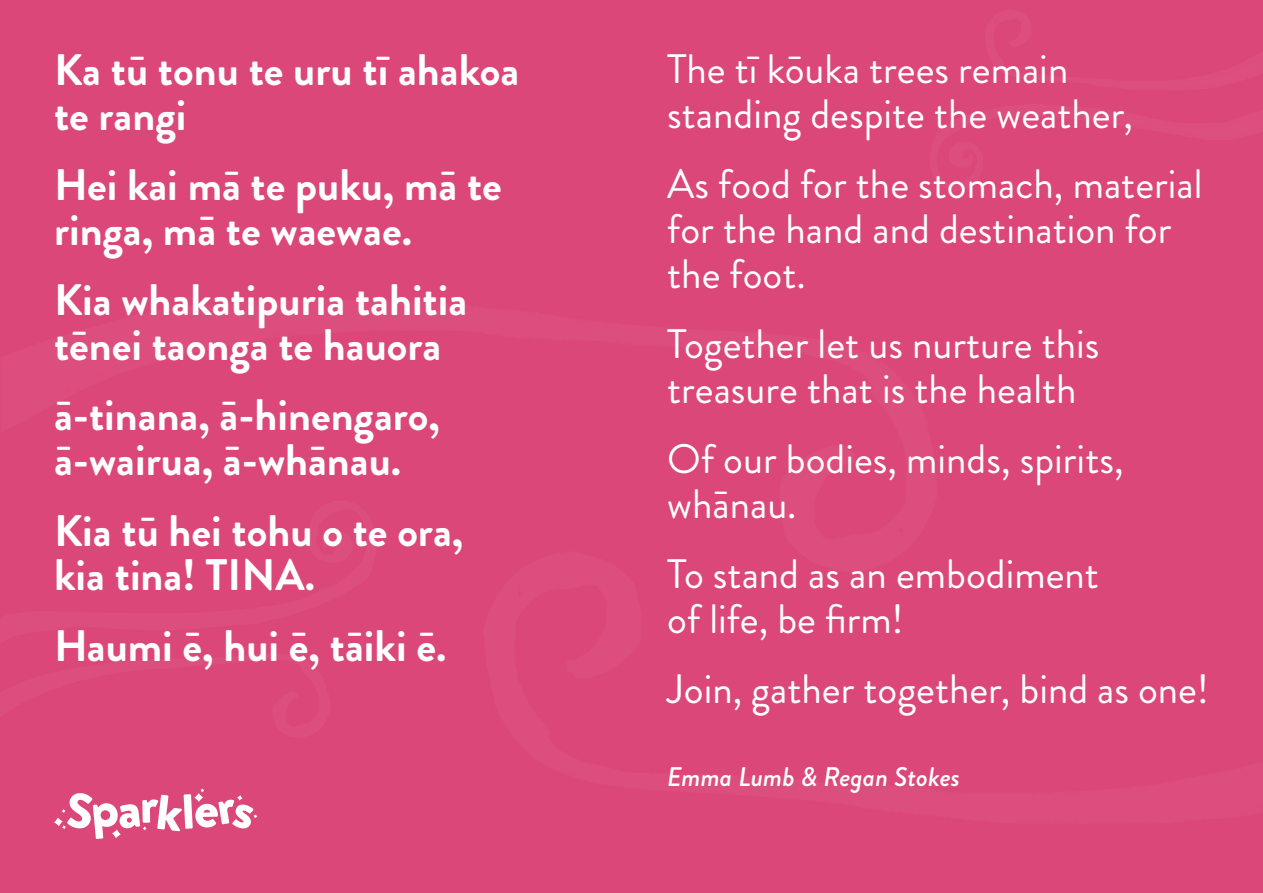
<style>
.page{position:relative;width:1263px;height:893px;background:#db4778}
.page>*{position:absolute;margin:0;border:0;box-sizing:border-box;transform-origin:0 0}
.t1{font:700 44.1px/44.8px "Brandon Grotesque";color:#fff}
.t2{font:41.1px/44.8px "Brandon Grotesque";color:#fff}
.t3{font:italic 500 26.85px "Brandon Grotesque";color:#fff}
</style>
<div class="page">
<svg style="left:54px;top:817px;width:9px;height:9px"></svg>
<svg style="left:62px;top:796px;width:94px;height:43px"></svg>
<img style="left:156px;top:788px;width:102px;height:44px">
<p class="t1" style="left:54px;top:48px;width:467px">Ka tū tonu te uru tī ahakoa te rangi</p>
<p class="t1" style="left:54px;top:163px;width:449px">Hei kai mā te puku, mā te ringa, mā te waewae.</p>
<p class="t1" style="left:54px;top:278px;width:415px">Kia whakatipuria tahitia tēnei taonga te hauora</p>
<p class="t1" style="left:54px;top:393px;width:387px">ā-tinana, ā-hinengaro, ā-wairua, ā-whānau.</p>
<p class="t1" style="left:54px;top:508px;width:411px">Kia tū hei tohu o te ora, kia tina! TINA.</p>
<p class="t1" style="left:54px;top:624px;width:394px">Haumi ē, hui ē, tāiki ē.</p>
<p class="t2" style="left:667px;top:47px;width:467px">The tī kōuka trees remain standing despite the weather,</p>
<p class="t2" style="left:667px;top:162px;width:537px">As food for the stomach, material for the hand and destination for the foot.</p>
<p class="t2" style="left:667px;top:322px;width:434px">Together let us nurture this treasure that is the health</p>
<p class="t2" style="left:667px;top:437px;width:458px">Of our bodies, minds, spirits, whānau.</p>
<p class="t2" style="left:667px;top:552px;width:433px">To stand as an embodiment of life, be firm!</p>
<p class="t2" style="left:667px;top:667px;width:543px">Join, gather together, bind as one!</p>
<p class="t3" style="left:667px;top:758px;width:294px">Emma Lumb &amp; Regan Stokes</p>
</div>
